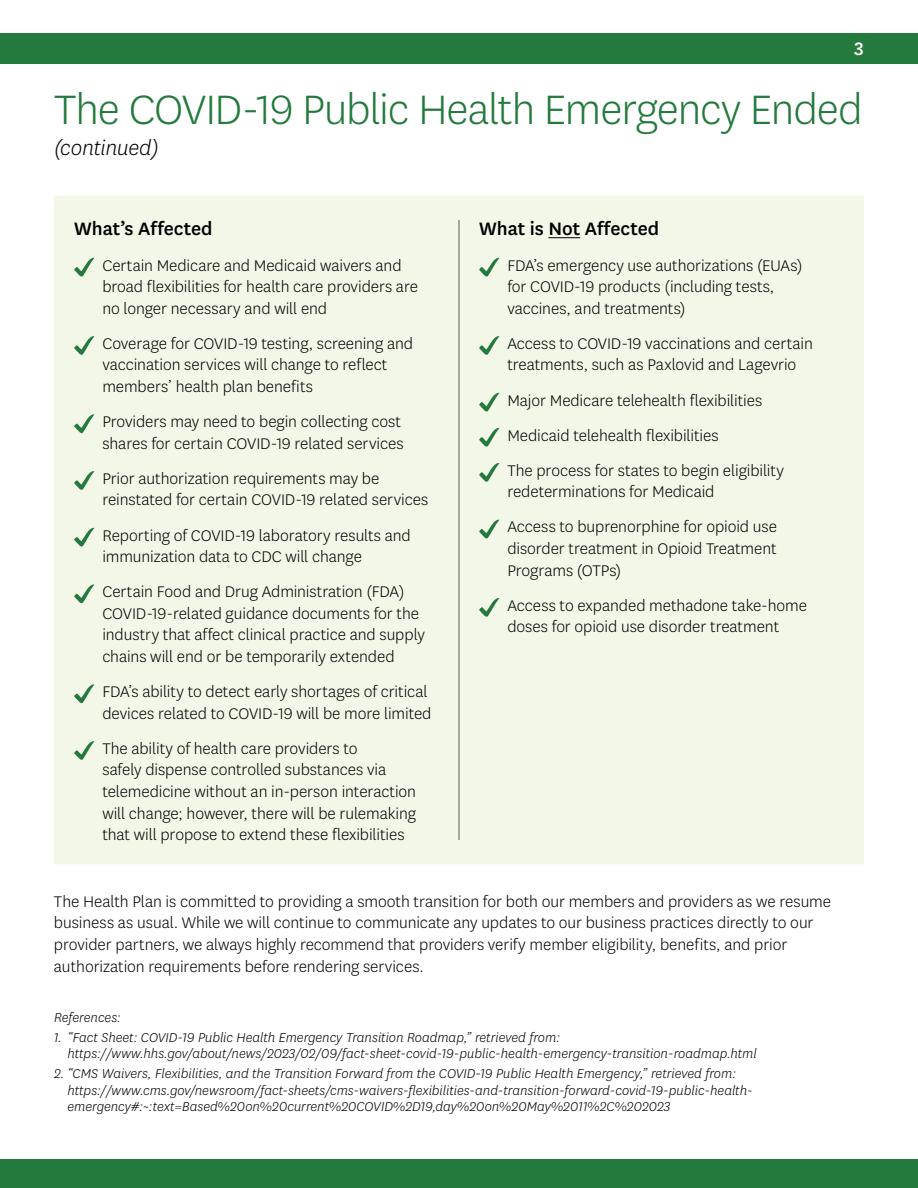
<style>
.page{position:relative;width:918px;height:1188px;background:#fff}
.page>*{position:absolute;margin:0;border:0;box-sizing:border-box;transform-origin:0 0}
.t1{font:300 48px "Centene Sans";letter-spacing:-.02em;color:#247a3d}
.t2{font:italic 300 24px "Centene Sans";letter-spacing:-.01em;color:#000}
.t3{font:500 21px "Centene Sans";color:#000}
.t4{font:500 21px "Centene Sans";color:#fff}
.t5{font:300 18px/21.6px "Centene Sans";letter-spacing:-.005em;color:#000}
.t6{font:italic 300 15px/16.5px "Centene Sans";color:#000}
</style>
<div class="page">
<div style="left:0;top:33px;width:918px;height:31px;background:#247a3d"></div>
<div style="left:0;top:1159px;width:918px;height:29px;background:#247a3d"></div>
<div style="left:54px;top:208px;width:405px;height:644px;background:#f3f7e7"></div>
<div style="left:459px;top:208px;width:405px;height:644px;background:#f3f7e7"></div>
<hr style="left:459px;top:220px;width:1px;height:620px;background:#58595b">
<div style="left:54px;top:196px;width:405px;height:24px;background:#f3f7e7"></div>
<div style="left:459px;top:196px;width:405px;height:24px;background:#f3f7e7"></div>
<div style="left:54px;top:840px;width:405px;height:24px;background:#f3f7e7"></div>
<div style="left:459px;top:840px;width:405px;height:24px;background:#f3f7e7"></div>
<svg style="left:74px;top:257px;width:20px;height:20px"></svg>
<svg style="left:74px;top:336px;width:20px;height:19px"></svg>
<svg style="left:74px;top:414px;width:20px;height:20px"></svg>
<svg style="left:74px;top:471px;width:20px;height:19px"></svg>
<svg style="left:74px;top:527px;width:20px;height:20px"></svg>
<svg style="left:74px;top:584px;width:20px;height:20px"></svg>
<svg style="left:74px;top:684px;width:20px;height:20px"></svg>
<svg style="left:74px;top:741px;width:20px;height:19px"></svg>
<svg style="left:479px;top:257px;width:20px;height:20px"></svg>
<svg style="left:479px;top:336px;width:20px;height:19px"></svg>
<svg style="left:479px;top:392px;width:20px;height:20px"></svg>
<svg style="left:479px;top:427px;width:20px;height:20px"></svg>
<hr style="left:548px;top:237px;width:32px;height:1px;background:#000">
<svg style="left:479px;top:463px;width:20px;height:19px"></svg>
<svg style="left:479px;top:519px;width:20px;height:20px"></svg>
<svg style="left:479px;top:598px;width:20px;height:19px"></svg>
<p class="t4" style="left:854px;top:34px;width:11px">3</p>
<h1 class="t1" style="left:54px;top:79px;width:810px">The COVID-19 Public Health Emergency Ended</h1>
<h2 class="t2" style="left:54px;top:133px;width:107px">(continued)</h2>
<h3 class="t3" style="left:74px;top:215px;width:140px">What’s Affected</h3>
<p class="t5" style="left:102px;top:254px;width:317px">Certain Medicare and Medicaid waivers and broad flexibilities for health care providers are no longer necessary and will end</p>
<p class="t5" style="left:102px;top:332px;width:312px">Coverage for COVID-19 testing, screening and vaccination services will change to reflect members’ health plan benefits</p>
<p class="t5" style="left:102px;top:410px;width:303px">Providers may need to begin collecting cost shares for certain COVID-19 related services</p>
<p class="t5" style="left:102px;top:467px;width:328px">Prior authorization requirements may be reinstated for certain COVID-19 related services</p>
<p class="t5" style="left:102px;top:524px;width:310px">Reporting of COVID-19 laboratory results and immunization data to CDC will change</p>
<p class="t5" style="left:102px;top:580px;width:324px">Certain Food and Drug Administration (FDA)<br>COVID-19-related guidance documents for the industry that affect clinical practice and supply chains will end or be temporarily extended</p>
<p class="t5" style="left:102px;top:680px;width:331px">FDA’s ability to detect early shortages of critical devices related to COVID-19 will be more limited</p>
<p class="t5" style="left:102px;top:737px;width:315px">The ability of health care providers to<br>safely dispense controlled substances via telemedicine without an in-person interaction will change; however, there will be rulemaking that will propose to extend these flexibilities</p>
<h3 class="t3" style="left:479px;top:215px;width:181px">What is Not Affected</h3>
<p class="t5" style="left:507px;top:254px;width:297px">FDA’s emergency use authorizations (EUAs) for COVID-19 products (including tests, vaccines, and treatments)</p>
<p class="t5" style="left:507px;top:332px;width:307px">Access to COVID-19 vaccinations and certain treatments, such as Paxlovid and Lagevrio</p>
<p class="t5" style="left:507px;top:389px;width:257px">Major Medicare telehealth flexibilities</p>
<p class="t5" style="left:507px;top:424px;width:213px">Medicaid telehealth flexibilities</p>
<p class="t5" style="left:507px;top:459px;width:278px">The process for states to begin eligibility redeterminations for Medicaid</p>
<p class="t5" style="left:507px;top:516px;width:271px;text-align:justify">Access to buprenorphine for opioid use disorder treatment in Opioid Treatment Programs (OTPs)</p>
<p class="t5" style="left:507px;top:594px;width:301px">Access to expanded methadone take-home doses for opioid use disorder treatment</p>
<p class="t5" style="left:54px;top:890px;width:779px">The Health Plan is committed to providing a smooth transition for both our members and providers as we resume business as usual. While we will continue to communicate any updates to our business practices directly to our provider partners, we always highly recommend that providers verify member eligibility, benefits, and prior authorization requirements before rendering services.</p>
<h4 class="t6" style="left:54px;top:1009px;width:68px">References:</h4>
<p class="t6" style="left:68px;top:1029px;width:691px;text-indent:-14px">1. “Fact Sheet: COVID-19 Public Health Emergency Transition Roadmap,” retrieved from: https://www.hhs.gov/about/news/2023/02/09/fact-sheet-covid-19-public-health-emergency-transition-roadmap.html</p>
<p class="t6" style="left:68px;top:1065px;width:687px;text-indent:-14px">2. “CMS Waivers, Flexibilities, and the Transition Forward from the COVID-19 Public Health Emergency,” retrieved from: https://www.cms.gov/newsroom/fact-sheets/cms-waivers-flexibilities-and-transition-forward-covid-19-public-health&shy;emergency#:~:text=Based%20on%20current%20COVID%2D19,day%20on%20May%2011%2C%202023</p>
</div>
